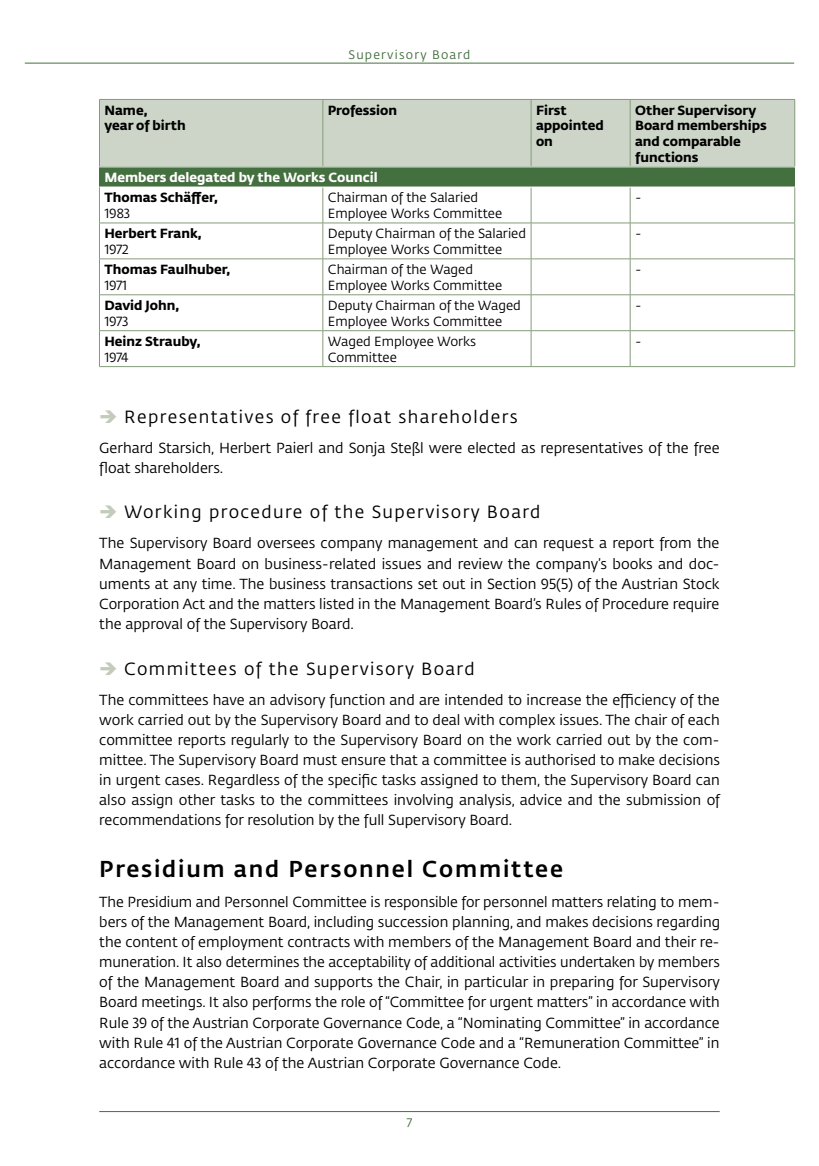
<style>
.page{position:relative;width:819px;height:1166px;background:#fff}
.page>*{position:absolute;margin:0;border:0;box-sizing:border-box;transform-origin:0 0}
.t1{font:500 22.75px "Fedra Sans VIE";letter-spacing:.08em;color:#000}
.t2{font:17.5px "Fedra Sans VIE";letter-spacing:.08em;color:#000}
.t3{font:14.35px/20.1px "Fedra Sans VIE";color:#000;text-align:justify}
.t4{font:13.12px/15.8px "Fedra Sans VIE";color:#000}
.t5{font:700 13.12px/15.8px "Fedra Sans VIE";color:#000}
.t6{font:700 13.12px "Fedra Sans VIE";color:#fff}
.t7{font:12.25px "Fedra Sans VIE";letter-spacing:.1em;color:#446f3f}
</style>
<div class="page">
<hr style="left:25px;top:63px;width:769px;height:1px;background:#446f3f">
<hr style="left:99px;top:1111px;width:620px;height:1px;background:#446f3f">
<div style="left:100px;top:100px;width:694px;height:67px;background:#cdd5c8"></div>
<div style="left:99px;top:167px;width:695px;height:20px;background:#446f3f"></div>
<hr style="left:322px;top:100px;width:1px;height:67px;background:#849c7b">
<hr style="left:530px;top:100px;width:1px;height:67px;background:#849c7b">
<hr style="left:629px;top:100px;width:1px;height:67px;background:#849c7b">
<hr style="left:322px;top:187px;width:1px;height:36px;background:#849c7b">
<hr style="left:530px;top:187px;width:1px;height:36px;background:#849c7b">
<hr style="left:629px;top:187px;width:1px;height:36px;background:#849c7b">
<hr style="left:99px;top:223px;width:224px;height:1px;background:#849c7b">
<hr style="left:323px;top:223px;width:208px;height:1px;background:#849c7b">
<hr style="left:322px;top:223px;width:1px;height:36px;background:#849c7b">
<hr style="left:531px;top:223px;width:99px;height:1px;background:#849c7b">
<hr style="left:530px;top:223px;width:1px;height:36px;background:#849c7b">
<hr style="left:630px;top:223px;width:165px;height:1px;background:#849c7b">
<hr style="left:629px;top:223px;width:1px;height:36px;background:#849c7b">
<hr style="left:99px;top:259px;width:224px;height:1px;background:#849c7b">
<hr style="left:323px;top:259px;width:208px;height:1px;background:#849c7b">
<hr style="left:322px;top:259px;width:1px;height:36px;background:#849c7b">
<hr style="left:531px;top:259px;width:99px;height:1px;background:#849c7b">
<hr style="left:530px;top:259px;width:1px;height:36px;background:#849c7b">
<hr style="left:630px;top:259px;width:165px;height:1px;background:#849c7b">
<hr style="left:629px;top:259px;width:1px;height:36px;background:#849c7b">
<hr style="left:99px;top:294px;width:224px;height:1px;background:#849c7b">
<hr style="left:323px;top:294px;width:208px;height:1px;background:#849c7b">
<hr style="left:322px;top:295px;width:1px;height:35px;background:#849c7b">
<hr style="left:531px;top:294px;width:99px;height:1px;background:#849c7b">
<hr style="left:530px;top:295px;width:1px;height:35px;background:#849c7b">
<hr style="left:630px;top:294px;width:165px;height:1px;background:#849c7b">
<hr style="left:629px;top:295px;width:1px;height:35px;background:#849c7b">
<hr style="left:99px;top:330px;width:224px;height:1px;background:#849c7b">
<hr style="left:323px;top:330px;width:208px;height:1px;background:#849c7b">
<hr style="left:322px;top:331px;width:1px;height:35px;background:#849c7b">
<hr style="left:531px;top:330px;width:99px;height:1px;background:#849c7b">
<hr style="left:530px;top:331px;width:1px;height:35px;background:#849c7b">
<hr style="left:630px;top:330px;width:165px;height:1px;background:#849c7b">
<hr style="left:629px;top:331px;width:1px;height:35px;background:#849c7b">
<hr style="left:99px;top:99px;width:224px;height:1px;background:#849c7b">
<hr style="left:99px;top:100px;width:1px;height:67px;background:#849c7b">
<hr style="left:323px;top:99px;width:208px;height:1px;background:#849c7b">
<hr style="left:531px;top:99px;width:99px;height:1px;background:#849c7b">
<hr style="left:630px;top:99px;width:165px;height:1px;background:#849c7b">
<hr style="left:794px;top:100px;width:1px;height:67px;background:#849c7b">
<hr style="left:99px;top:167px;width:224px;height:1px;background:#fff">
<hr style="left:323px;top:167px;width:208px;height:1px;background:#fff">
<hr style="left:531px;top:167px;width:99px;height:1px;background:#fff">
<hr style="left:630px;top:167px;width:165px;height:1px;background:#fff">
<hr style="left:99px;top:187px;width:224px;height:1px;background:#fff">
<hr style="left:323px;top:187px;width:208px;height:1px;background:#fff">
<hr style="left:531px;top:187px;width:99px;height:1px;background:#fff">
<hr style="left:99px;top:187px;width:1px;height:36px;background:#849c7b">
<hr style="left:794px;top:187px;width:1px;height:36px;background:#849c7b">
<hr style="left:99px;top:223px;width:1px;height:36px;background:#849c7b">
<hr style="left:794px;top:223px;width:1px;height:36px;background:#849c7b">
<hr style="left:99px;top:259px;width:1px;height:36px;background:#849c7b">
<hr style="left:794px;top:259px;width:1px;height:36px;background:#849c7b">
<hr style="left:99px;top:295px;width:1px;height:35px;background:#849c7b">
<hr style="left:794px;top:295px;width:1px;height:35px;background:#849c7b">
<hr style="left:99px;top:331px;width:1px;height:35px;background:#849c7b">
<hr style="left:794px;top:331px;width:1px;height:35px;background:#849c7b">
<hr style="left:99px;top:366px;width:224px;height:1px;background:#849c7b">
<hr style="left:323px;top:366px;width:208px;height:1px;background:#849c7b">
<hr style="left:531px;top:366px;width:99px;height:1px;background:#849c7b">
<hr style="left:630px;top:366px;width:165px;height:1px;background:#849c7b">
<p class="t7" style="left:348px;top:46px;width:123px">Supervisory Board</p>
<p class="t5" style="left:104px;top:101px;width:83px">Name,<br>year of birth</p>
<p class="t5" style="left:328px;top:101px;width:71px">Profession</p>
<p class="t5" style="left:536px;top:101px;width:69px">First appointed on</p>
<p class="t5" style="left:635px;top:101px;width:133px">Other Supervisory<br>Board memberships and comparable functions</p>
<p class="t6" style="left:104px;top:167px;width:275px">Members delegated by the Works Council</p>
<p class="t5" style="left:104px;top:189px;width:115px">Thomas Schäffer,</p>
<p class="t4" style="left:104px;top:205px;width:27px">1983</p>
<p class="t4" style="left:328px;top:189px;width:176px">Chairman of the Salaried<br>Employee Works Committee</p>
<p class="t4" style="left:635px;top:189px;width:8px">-</p>
<p class="t5" style="left:104px;top:225px;width:99px">Herbert Frank,</p>
<p class="t4" style="left:104px;top:241px;width:26px">1972</p>
<p class="t4" style="left:328px;top:225px;width:200px">Deputy Chairman of the Salaried<br>Employee Works Committee</p>
<p class="t4" style="left:635px;top:225px;width:8px">-</p>
<p class="t5" style="left:104px;top:261px;width:127px">Thomas Faulhuber,</p>
<p class="t4" style="left:104px;top:277px;width:24px">1971</p>
<p class="t4" style="left:328px;top:261px;width:176px">Chairman of the Waged<br>Employee Works Committee</p>
<p class="t4" style="left:635px;top:261px;width:8px">-</p>
<p class="t5" style="left:104px;top:296px;width:76px">David John,</p>
<p class="t4" style="left:104px;top:313px;width:25px">1973</p>
<p class="t4" style="left:328px;top:297px;width:195px">Deputy Chairman of the Waged<br>Employee Works Committee</p>
<p class="t4" style="left:635px;top:297px;width:8px">-</p>
<p class="t5" style="left:104px;top:332px;width:98px">Heinz Strauby,</p>
<p class="t4" style="left:104px;top:348px;width:25px">1974</p>
<p class="t4" style="left:328px;top:333px;width:150px">Waged Employee Works<br>Committee</p>
<p class="t4" style="left:635px;top:333px;width:8px">-</p>
<p class="t2" style="left:124px;top:404px;width:395px">Representatives of free float shareholders</p>
<p class="t3" style="left:99px;top:437px;width:622px">Gerhard Starsich, Herbert Paierl and Sonja Steßl were elected as representatives of the free float shareholders.</p>
<p class="t2" style="left:124px;top:500px;width:418px">Working procedure of the Supervisory Board</p>
<p class="t3" style="left:99px;top:533px;width:622px">The Supervisory Board oversees company management and can request a report from the Management Board on business-related issues and review the company’s books and doc&shy;uments at any time. The business transactions set out in Section 95(5) of the Austrian Stock Corporation Act and the matters listed in the Management Board’s Rules of Procedure require the approval of the Supervisory Board.</p>
<p class="t2" style="left:124px;top:656px;width:352px">Committees of the Supervisory Board</p>
<p class="t3" style="left:99px;top:689px;width:622px">The committees have an advisory function and are intended to increase the efficiency of the work carried out by the Supervisory Board and to deal with complex issues. The chair of each committee reports regularly to the Supervisory Board on the work carried out by the com&shy;mittee. The Supervisory Board must ensure that a committee is authorised to make decisions in urgent cases. Regardless of the specific tasks assigned to them, the Supervisory Board can also assign other tasks to the committees involving analysis, advice and the submission of recommendations for resolution by the full Supervisory Board.</p>
<h1 class="t1" style="left:99px;top:851px;width:465px">Presidium and Personnel Committee</h1>
<p class="t3" style="left:99px;top:891px;width:622px">The Presidium and Personnel Committee is responsible for personnel matters relating to mem&shy;bers of the Management Board, including succession planning, and makes decisions regarding the content of employment contracts with members of the Management Board and their re&shy;muneration. It also determines the acceptability of additional activities undertaken by members of the Management Board and supports the Chair, in particular in preparing for Supervisory Board meetings. It also performs the role of “Committee for urgent matters” in accordance with Rule 39 of the Austrian Corporate Governance Code, a “Nominating Committee” in accordance with Rule 41 of the Austrian Corporate Governance Code and a “Remuneration Committee” in accordance with Rule 43 of the Austrian Corporate Governance Code.</p>
<p class="t7" style="left:407px;top:1113px;width:7px">7</p>
</div>
